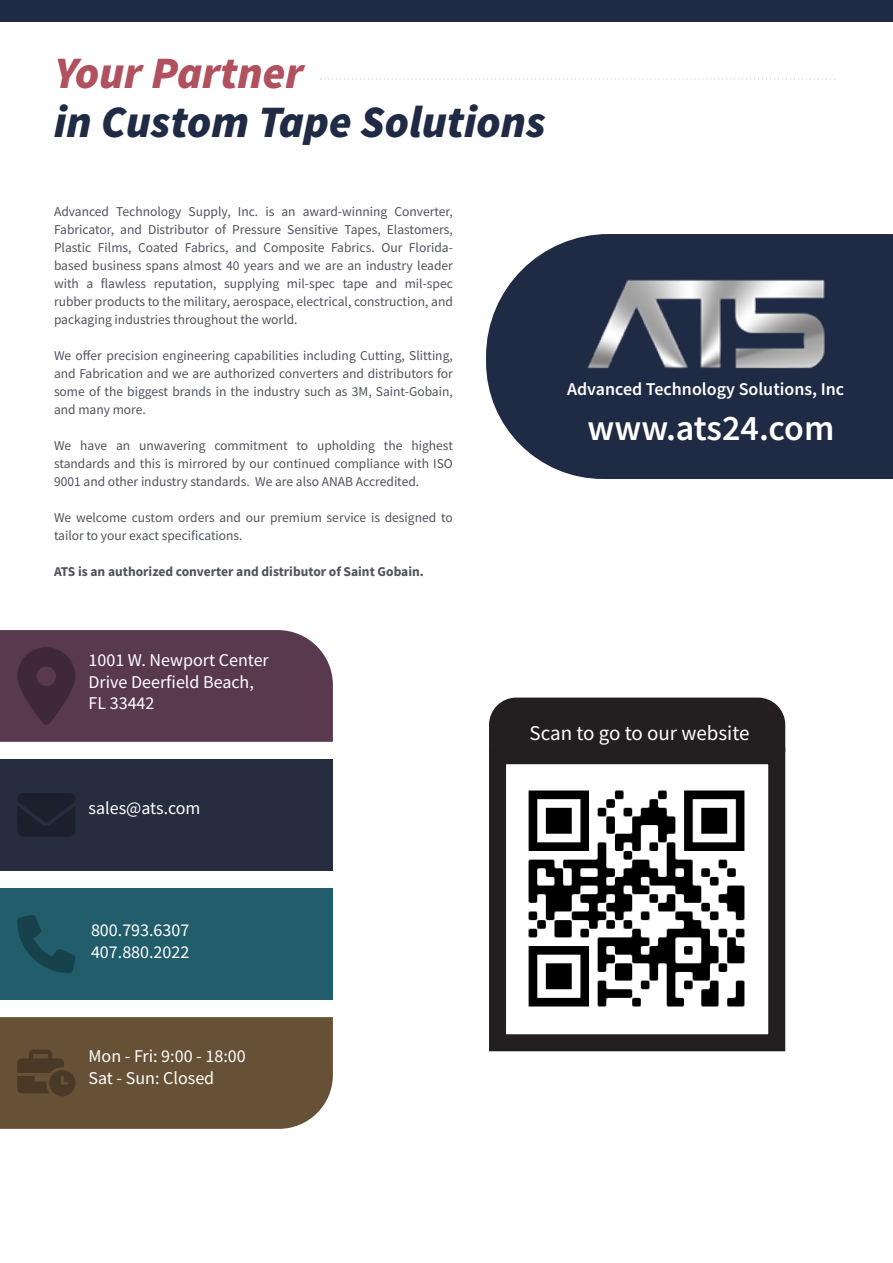
<style>
.page{position:relative;width:893px;height:1263px;background:#fff}
.page>*{position:absolute;margin:0;border:0;box-sizing:border-box;transform-origin:0 0}
.Title_Blue{font:italic 900 45px "Source Sans Pro";color:#1f2a44}
.Title_Red{font:italic 900 45px "Source Sans Pro";color:#b1505e}
.Website_URL{font:600 36px "Source Sans Pro";color:#fff}
.Paragraph_Style_3{font:21px "Source Sans Pro";color:#fff}
.Contact{font:18px/21.6px "Source Sans Pro";color:#fff}
.Company_Name_Last_pa{font:600 18px "Source Sans Pro";color:#fff}
.t1{font:13.5px/18px "Source Sans Pro";color:#4f535c;text-align:justify}
.t2{font:700 13.5px "Source Sans Pro";color:#4f535c}
</style>
<div class="page">
<div style="left:0;top:0;width:893px;height:21px;background:#1f2a44"></div>
<svg style="left:486px;top:234px;width:407px;height:245px;background:#313b53"></svg>
<img style="left:585px;top:273px;width:243px;height:99px">
<svg style="left:0;top:630px;width:333px;height:112px;background:#593a4e"></svg>
<div style="left:0;top:759px;width:333px;height:112px;background:#262d3f"></div>
<div style="left:0;top:888px;width:333px;height:112px;background:#215d6b"></div>
<svg style="left:17px;top:793px;width:58px;height:44px"></svg>
<svg style="left:17px;top:915px;width:59px;height:58px"></svg>
<svg style="left:0;top:1017px;width:333px;height:112px;background:#675238"></svg>
<img style="left:528px;top:790px;width:217px;height:217px">
<div style="left:489px;top:747px;width:296px;height:304px;border:17px solid #231f20"></div>
<div style="left:489px;top:698px;width:296px;height:54px;background:#231f20"></div>
<svg style="left:321px;top:78px;width:514px;height:2px"></svg>
<p class="Title_Red" style="left:54px;top:42px;width:251px">Your Partner</p>
<p class="Title_Blue" style="left:54px;top:91px;width:493px">in Custom Tape Solutions</p>
<p class="t1" style="left:54px;top:202px;width:400px">Advanced Technology Supply, Inc. is an award-winning Converter, Fabricator, and Distributor of Pressure Sensitive Tapes, Elastomers, Plastic Films, Coated Fabrics, and Composite Fabrics. Our Florida&shy;based business spans almost 40 years and we are an industry leader with a flawless reputation, supplying mil-spec tape and mil-spec rubber products to the military, aerospace, electrical, construction, and packaging industries throughout the world.</p>
<p class="t1" style="left:54px;top:346px;width:400px">We offer precision engineering capabilities including Cutting, Slitting, and Fabrication and we are authorized converters and distributors for some of the biggest brands in the industry such as 3M, Saint-Gobain, and many more.</p>
<p class="t1" style="left:54px;top:436px;width:400px">We have an unwavering commitment to upholding the highest standards and this is mirrored by our continued compliance with ISO 9001 and other industry standards. We are also ANAB Accredited.</p>
<p class="t1" style="left:54px;top:508px;width:400px">We welcome custom orders and our premium service is designed to tailor to your exact specifications.</p>
<p class="t2" style="left:54px;top:562px;width:371px">ATS is an authorized converter and distributor of Saint Gobain.</p>
<p class="Company_Name_Last_pa" style="left:567px;top:377px;width:279px">Advanced Technology Solutions, Inc</p>
<p class="Website_URL" style="left:587px;top:404px;width:248px">www.ats24.com</p>
<p class="Contact" style="left:89px;top:649px;width:182px">1001 W. Newport Center<br>Drive Deerfield Beach,<br>FL 33442</p>
<p class="Contact" style="left:89px;top:797px;width:113px">sales@ats.com</p>
<p class="Contact" style="left:91px;top:919px;width:100px">800.793.6307<br>407.880.2022</p>
<p class="Contact" style="left:89px;top:1045px;width:159px">Mon - Fri: 9:00 - 18:00<br>Sat - Sun: Closed</p>
<p class="Paragraph_Style_3" style="left:529px;top:720px;width:221px">Scan to go to our website</p>
</div>
